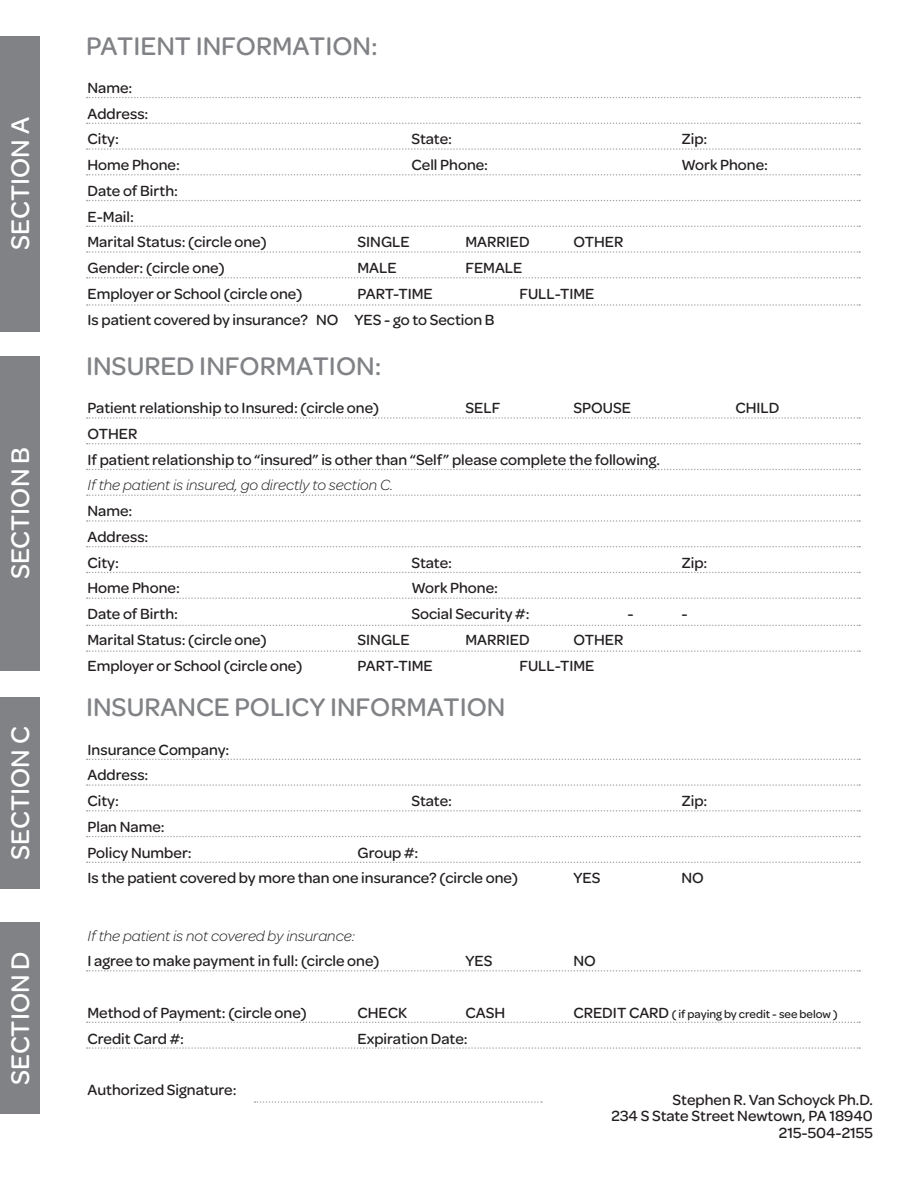
<style>
.page{position:relative;width:918px;height:1188px;background:#fff}
.page>*{position:absolute;margin:0;border:0;box-sizing:border-box;transform-origin:0 0}
.t1{font:500 27.15px "Omnes";color:#808285}
.t2{font:500 27.15px "Omnes";color:#fff}
.t3{font:500 15.75px "Omnes";color:#231f20}
.t4{font:italic 300 15.75px "Omnes";color:#231f20}
.t5{font:500 12px "Omnes";color:#231f20}
.s1{font-size:15.75px}
</style>
<div class="page">
<svg style="left:87px;top:97px;width:773px;height:1px"></svg>
<svg style="left:87px;top:123px;width:773px;height:1px"></svg>
<svg style="left:87px;top:148px;width:773px;height:2px"></svg>
<svg style="left:87px;top:174px;width:773px;height:2px"></svg>
<svg style="left:87px;top:200px;width:773px;height:1px"></svg>
<svg style="left:87px;top:226px;width:773px;height:1px"></svg>
<svg style="left:87px;top:251px;width:773px;height:2px"></svg>
<svg style="left:87px;top:277px;width:773px;height:2px"></svg>
<svg style="left:87px;top:304px;width:773px;height:2px"></svg>
<svg style="left:87px;top:417px;width:773px;height:2px"></svg>
<svg style="left:87px;top:443px;width:773px;height:1px"></svg>
<svg style="left:87px;top:469px;width:773px;height:1px"></svg>
<svg style="left:87px;top:494px;width:773px;height:2px"></svg>
<svg style="left:87px;top:520px;width:773px;height:2px"></svg>
<svg style="left:87px;top:546px;width:773px;height:1px"></svg>
<svg style="left:87px;top:572px;width:773px;height:1px"></svg>
<svg style="left:87px;top:597px;width:773px;height:2px"></svg>
<svg style="left:87px;top:625px;width:773px;height:1px"></svg>
<svg style="left:87px;top:650px;width:773px;height:2px"></svg>
<svg style="left:87px;top:759px;width:773px;height:1px"></svg>
<svg style="left:87px;top:784px;width:773px;height:2px"></svg>
<svg style="left:87px;top:810px;width:773px;height:2px"></svg>
<svg style="left:87px;top:836px;width:773px;height:1px"></svg>
<svg style="left:87px;top:862px;width:773px;height:1px"></svg>
<div style="left:0;top:36px;width:40px;height:295px;background:#808285"></div>
<div style="left:0;top:356px;width:40px;height:315px;background:#808285"></div>
<div style="left:0;top:697px;width:40px;height:192px;background:#808285"></div>
<div style="left:0;top:923px;width:40px;height:191px;background:#808285"></div>
<svg style="left:87px;top:970px;width:773px;height:2px"></svg>
<svg style="left:87px;top:1022px;width:773px;height:1px"></svg>
<svg style="left:87px;top:1047px;width:773px;height:2px"></svg>
<svg style="left:255px;top:1101px;width:287px;height:2px"></svg>
<p class="t2" style="left:1px;top:250px;width:134px;rotate:-90deg">SECTION A</p>
<p class="t2" style="left:1px;top:579px;width:133px;rotate:-90deg">SECTION B</p>
<p class="t2" style="left:1px;top:860px;width:135px;rotate:-90deg">SECTION C</p>
<p class="t2" style="left:1px;top:1085px;width:135px;rotate:-90deg">SECTION D</p>
<p class="t1" style="left:86px;top:27px;width:293px">PATIENT INFORMATION:</p>
<p class="t3" style="left:87px;top:77px;width:46px">Name:</p>
<p class="t3" style="left:87px;top:102px;width:63px">Address:</p>
<p class="t3" style="left:87px;top:128px;width:33px">City:</p>
<p class="t3" style="left:411px;top:128px;width:42px">State:</p>
<p class="t3" style="left:681px;top:128px;width:27px">Zip:</p>
<p class="t3" style="left:87px;top:154px;width:94px">Home Phone:</p>
<p class="t3" style="left:411px;top:154px;width:78px">Cell Phone:</p>
<p class="t3" style="left:681px;top:154px;width:88px">Work Phone:</p>
<p class="t3" style="left:87px;top:180px;width:92px">Date of Birth:</p>
<p class="t3" style="left:87px;top:205px;width:48px">E-Mail:</p>
<p class="t3" style="left:87px;top:231px;width:181px">Marital Status: (circle one)</p>
<p class="t3" style="left:357px;top:231px;width:54px">SINGLE</p>
<p class="t3" style="left:465px;top:231px;width:66px">MARRIED</p>
<p class="t3" style="left:573px;top:231px;width:51px">OTHER</p>
<p class="t3" style="left:87px;top:257px;width:139px">Gender: (circle one)</p>
<p class="t3" style="left:357px;top:257px;width:41px">MALE</p>
<p class="t3" style="left:465px;top:257px;width:59px">FEMALE</p>
<p class="t3" style="left:87px;top:283px;width:216px">Employer or School (circle one)</p>
<p class="t3" style="left:357px;top:283px;width:77px">PART-TIME</p>
<p class="t3" style="left:519px;top:283px;width:76px">FULL-TIME</p>
<p class="t3" style="left:87px;top:308px;width:409px">Is patient covered by insurance? NO YES - go to Section B</p>
<p class="t1" style="left:86px;top:347px;width:297px">INSURED INFORMATION:</p>
<p class="t3" style="left:87px;top:397px;width:293px">Patient relationship to Insured: (circle one)</p>
<p class="t3" style="left:465px;top:397px;width:36px">SELF</p>
<p class="t3" style="left:573px;top:397px;width:59px">SPOUSE</p>
<p class="t3" style="left:735px;top:397px;width:46px">CHILD</p>
<p class="t3" style="left:87px;top:423px;width:51px">OTHER</p>
<p class="t3" style="left:87px;top:449px;width:574px">If patient relationship to “insured” is other than “Self” please complete the following.</p>
<p class="t4" style="left:87px;top:475px;width:307px">If the patient is insured, go directly to section C.</p>
<p class="t3" style="left:87px;top:500px;width:46px">Name:</p>
<p class="t3" style="left:87px;top:526px;width:63px">Address:</p>
<p class="t3" style="left:87px;top:552px;width:33px">City:</p>
<p class="t3" style="left:411px;top:552px;width:42px">State:</p>
<p class="t3" style="left:681px;top:552px;width:27px">Zip:</p>
<p class="t3" style="left:87px;top:577px;width:94px">Home Phone:</p>
<p class="t3" style="left:411px;top:577px;width:88px">Work Phone:</p>
<p class="t3" style="left:87px;top:603px;width:92px">Date of Birth:</p>
<p class="t3" style="left:411px;top:603px;width:120px">Social Security #:</p>
<p class="t3" style="left:627px;top:603px;width:8px">-</p>
<p class="t3" style="left:681px;top:603px;width:8px">-</p>
<p class="t3" style="left:87px;top:629px;width:181px">Marital Status: (circle one)</p>
<p class="t3" style="left:357px;top:629px;width:54px">SINGLE</p>
<p class="t3" style="left:465px;top:629px;width:66px">MARRIED</p>
<p class="t3" style="left:573px;top:629px;width:51px">OTHER</p>
<p class="t3" style="left:87px;top:655px;width:216px">Employer or School (circle one)</p>
<p class="t3" style="left:357px;top:655px;width:77px">PART-TIME</p>
<p class="t3" style="left:519px;top:655px;width:76px">FULL-TIME</p>
<p class="t1" style="left:86px;top:689px;width:421px">INSURANCE POLICY INFORMATION</p>
<p class="t3" style="left:87px;top:738px;width:144px">Insurance Company:</p>
<p class="t3" style="left:87px;top:764px;width:63px">Address:</p>
<p class="t3" style="left:87px;top:790px;width:33px">City:</p>
<p class="t3" style="left:411px;top:790px;width:42px">State:</p>
<p class="t3" style="left:681px;top:790px;width:27px">Zip:</p>
<p class="t3" style="left:87px;top:816px;width:79px">Plan Name:</p>
<p class="t3" style="left:87px;top:841px;width:106px">Policy Number:</p>
<p class="t3" style="left:357px;top:841px;width:62px">Group #:</p>
<p class="t3" style="left:87px;top:867px;width:432px">Is the patient covered by more than one insurance? (circle one)</p>
<p class="t3" style="left:573px;top:867px;width:28px">YES</p>
<p class="t3" style="left:681px;top:867px;width:24px">NO</p>
<p class="t4" style="left:87px;top:925px;width:269px">If the patient is not covered by insurance:</p>
<p class="t3" style="left:87px;top:950px;width:294px">I agree to make payment in full: (circle one)</p>
<p class="t3" style="left:465px;top:950px;width:28px">YES</p>
<p class="t3" style="left:573px;top:950px;width:24px">NO</p>
<p class="t3" style="left:87px;top:1002px;width:221px">Method of Payment: (circle one)</p>
<p class="t3" style="left:357px;top:1002px;width:51px">CHECK</p>
<p class="t3" style="left:465px;top:1002px;width:41px">CASH</p>
<p class="t5" style="left:573px;top:1005px;width:266px"><span class="s1">CREDIT CARD</span> ( if paying by credit - see below )</p>
<p class="t3" style="left:87px;top:1027px;width:98px">Credit Card #:</p>
<p class="t3" style="left:357px;top:1027px;width:112px">Expiration Date:</p>
<p class="t3" style="left:87px;top:1079px;width:151px">Authorized Signature:</p>
<p class="t3" style="left:673px;top:1088px;width:202px">Stephen R. Van Schoyck Ph.D.</p>
<p class="t3" style="left:612px;top:1105px;width:263px">234 S State Street Newtown, PA 18940</p>
<p class="t3" style="left:779px;top:1121px;width:95px">215-504-2155</p>
</div>
